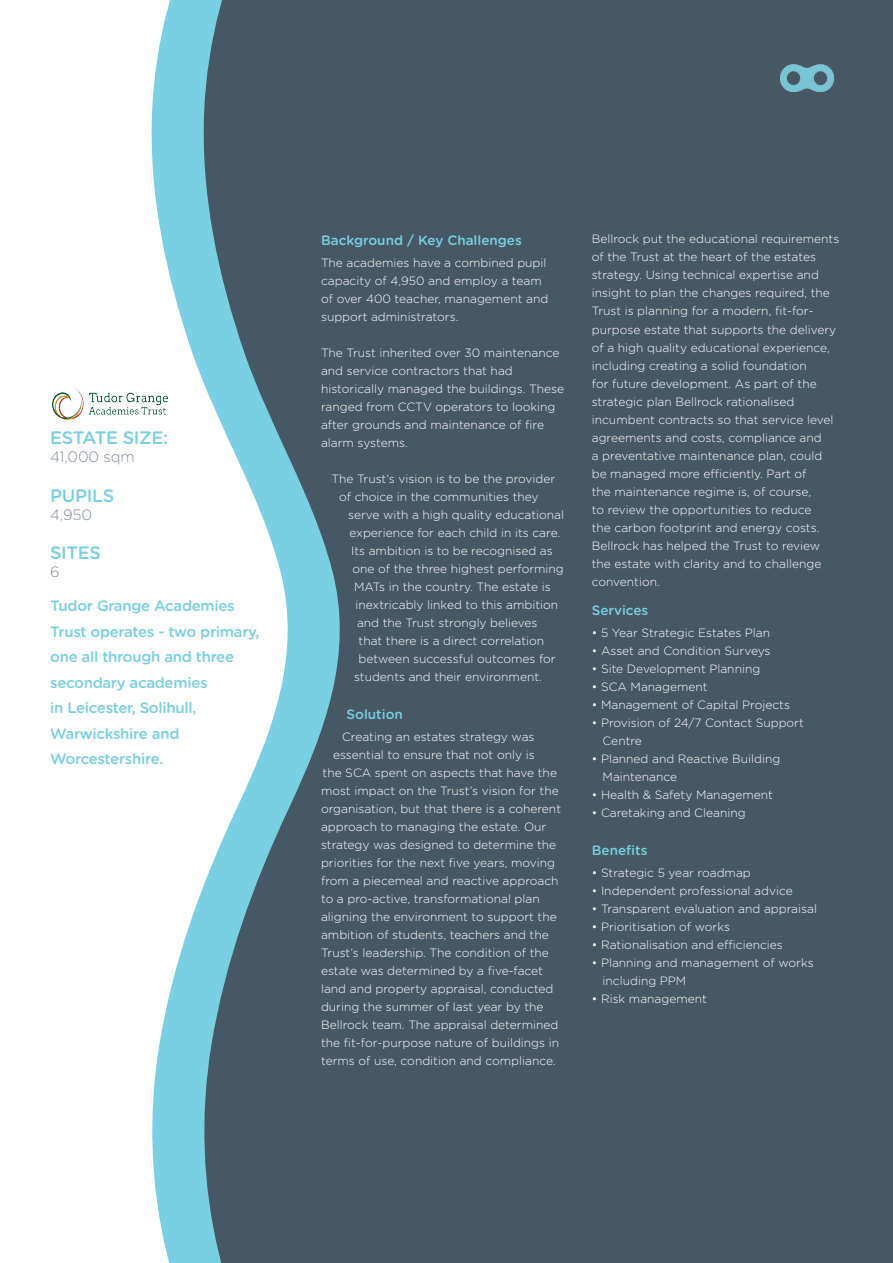
<style>
.page{position:relative;width:893px;height:1263px;background:#fff}
.page>*{position:absolute;margin:0;border:0;box-sizing:border-box;transform-origin:0 0}
.Pg_2_blue_descriptio{font:500 18px "Gotham Rounded";letter-spacing:-.02em;color:#78d0e2}
.grey_copy{font:500 18px "Gotham Rounded";letter-spacing:-.02em;color:#78d0e2}
.grey_copy-2{font:500 15px/25.5px "Gotham Rounded";letter-spacing:-.02em;color:#78d0e2}
.grey_copy-3{font:300 15px "Gotham Rounded";letter-spacing:-.01em;color:#828d99}
.Copy_blue_titles{font:500 13.5px "Gotham Rounded";color:#78d0e2}
.Copy_white_text{font:300 12px/18px "Gotham Rounded";color:#fff}
</style>
<div class="page">
<div style="left:393px;top:0;width:500px;height:1263px;background:#475865"></div>
<svg style="left:151px;top:0;width:38px;height:1263px"></svg>
<svg style="left:189px;top:0;width:204px;height:1263px;fill:#475865"></svg>
<img style="left:780px;top:64px;width:55px;height:27px">
<img style="left:53px;top:388px;width:115px;height:31px">
<p class="Pg_2_blue_descriptio" style="left:50px;top:425px;width:120px">ESTATE SIZE:</p>
<p class="grey_copy-3" style="left:50px;top:447px;width:86px">41,000 sqm</p>
<p class="grey_copy" style="left:50px;top:482px;width:66px">PUPILS</p>
<p class="grey_copy-3" style="left:50px;top:504px;width:44px">4,950</p>
<p class="grey_copy" style="left:50px;top:540px;width:53px">SITES</p>
<p class="grey_copy-3" style="left:50px;top:562px;width:11px">6</p>
<p class="grey_copy-2" style="left:50px;top:592px;width:211px">Tudor Grange Academies<br>Trust operates - two primary, one all through and three secondary academies<br>in Leicester, Solihull,<br>Warwickshire and<br>Worcestershire.</p>
<p class="Copy_blue_titles" style="left:321px;top:230px;width:202px">Background / Key Challenges</p>
<p class="Copy_white_text" style="left:321px;top:253px;width:229px">The academies have a combined pupil capacity of 4,950 and employ a team of over 400 teacher, management and support administrators.</p>
<p class="Copy_white_text" style="left:321px;top:343px;width:245px">The Trust inherited over 30 maintenance and service contractors that had historically managed the buildings. These ranged from CCTV operators to looking after grounds and maintenance of fire alarm systems.</p>
<p class="Copy_white_text" style="left:332px;top:469px;width:225px">The Trust’s vision is to be the provider</p>
<p class="Copy_white_text" style="left:339px;top:487px;width:201px">of choice in the communities they</p>
<p class="Copy_white_text" style="left:348px;top:505px;width:218px">serve with a high quality educational</p>
<p class="Copy_white_text" style="left:350px;top:523px;width:212px">experience for each child in its care.</p>
<p class="Copy_white_text" style="left:351px;top:541px;width:203px">Its ambition is to be recognised as</p>
<p class="Copy_white_text" style="left:353px;top:559px;width:213px">one of the three highest performing</p>
<p class="Copy_white_text" style="left:354px;top:577px;width:198px">MATs in the country. The estate is</p>
<p class="Copy_white_text" style="left:356px;top:595px;width:204px">inextricably linked to this ambition</p>
<p class="Copy_white_text" style="left:357px;top:613px;width:182px">and the Trust strongly believes</p>
<p class="Copy_white_text" style="left:359px;top:631px;width:187px">that there is a direct correlation</p>
<p class="Copy_white_text" style="left:359px;top:649px;width:199px">between successful outcomes for</p>
<p class="Copy_white_text" style="left:354px;top:667px;width:189px">students and their environment.</p>
<p class="Copy_blue_titles" style="left:347px;top:704px;width:58px">Solution</p>
<p class="Copy_white_text" style="left:342px;top:727px;width:194px">Creating an estates strategy was</p>
<p class="Copy_white_text" style="left:333px;top:745px;width:203px">essential to ensure that not only is</p>
<p class="Copy_white_text" style="left:323px;top:763px;width:236px">the SCA spent on aspects that have the</p>
<p class="Copy_white_text" style="left:321px;top:781px;width:239px">most impact on the Trust’s vision for the</p>
<p class="Copy_white_text" style="left:321px;top:799px;width:242px">organisation, but that there is a coherent</p>
<p class="Copy_white_text" style="left:321px;top:817px;width:227px">approach to managing the estate. Our</p>
<p class="Copy_white_text" style="left:321px;top:835px;width:237px">strategy was designed to determine the</p>
<p class="Copy_white_text" style="left:321px;top:853px;width:236px">priorities for the next five years, moving</p>
<p class="Copy_white_text" style="left:321px;top:871px;width:239px">from a piecemeal and reactive approach</p>
<p class="Copy_white_text" style="left:321px;top:889px;width:220px">to a pro-active, transformational plan</p>
<p class="Copy_white_text" style="left:321px;top:907px;width:237px">aligning the environment to support the</p>
<p class="Copy_white_text" style="left:321px;top:925px;width:229px">ambition of students, teachers and the</p>
<p class="Copy_white_text" style="left:321px;top:943px;width:229px">Trust’s leadership. The condition of the</p>
<p class="Copy_white_text" style="left:321px;top:961px;width:224px">estate was determined by a five-facet</p>
<p class="Copy_white_text" style="left:321px;top:979px;width:234px">land and property appraisal, conducted</p>
<p class="Copy_white_text" style="left:321px;top:997px;width:224px">during the summer of last year by the</p>
<p class="Copy_white_text" style="left:321px;top:1015px;width:239px">Bellrock team. The appraisal determined</p>
<p class="Copy_white_text" style="left:321px;top:1033px;width:240px">the fit-for-purpose nature of buildings in</p>
<p class="Copy_white_text" style="left:321px;top:1051px;width:236px">terms of use, condition and compliance.</p>
<p class="Copy_white_text" style="left:592px;top:230px;width:249px">Bellrock put the educational requirements of the Trust at the heart of the estates strategy. Using technical expertise and insight to plan the changes required, the Trust is planning for a modern, fit-for&shy;purpose estate that supports the delivery of a high quality educational experience, including creating a solid foundation<br>for future development. As part of the strategic plan Bellrock rationalised incumbent contracts so that service level agreements and costs, compliance and<br>a preventative maintenance plan, could be managed more efficiently. Part of<br>the maintenance regime is, of course,<br>to review the opportunities to reduce<br>the carbon footprint and energy costs.<br>Bellrock has helped the Trust to review the estate with clarity and to challenge convention.</p>
<p class="Copy_blue_titles" style="left:592px;top:600px;width:58px">Services</p>
<p class="Copy_white_text" style="left:592px;top:623px;width:180px">• 5 Year Strategic Estates Plan</p>
<p class="Copy_white_text" style="left:592px;top:641px;width:180px">• Asset and Condition Surveys</p>
<p class="Copy_white_text" style="left:592px;top:659px;width:170px">• Site Development Planning</p>
<p class="Copy_white_text" style="left:592px;top:677px;width:117px">• SCA Management</p>
<p class="Copy_white_text" style="left:592px;top:695px;width:200px">• Management of Capital Projects</p>
<p class="Copy_white_text" style="left:603px;top:713px;width:203px;text-indent:-11px">• Provision of 24/7 Contact Support<br>Centre</p>
<p class="Copy_white_text" style="left:603px;top:749px;width:179px;text-indent:-11px">• Planned and Reactive Building<br>Maintenance</p>
<p class="Copy_white_text" style="left:592px;top:785px;width:183px">• Health &amp; Safety Management</p>
<p class="Copy_white_text" style="left:592px;top:803px;width:155px">• Caretaking and Cleaning</p>
<p class="Copy_blue_titles" style="left:592px;top:840px;width:57px">Benefits</p>
<p class="Copy_white_text" style="left:592px;top:863px;width:161px">• Strategic 5 year roadmap</p>
<p class="Copy_white_text" style="left:592px;top:881px;width:202px">• Independent professional advice</p>
<p class="Copy_white_text" style="left:592px;top:899px;width:227px">• Transparent evaluation and appraisal</p>
<p class="Copy_white_text" style="left:592px;top:917px;width:140px">• Prioritisation of works</p>
<p class="Copy_white_text" style="left:592px;top:935px;width:193px">• Rationalisation and efficiencies</p>
<p class="Copy_white_text" style="left:603px;top:953px;width:213px;text-indent:-11px">• Planning and management of works including PPM</p>
<p class="Copy_white_text" style="left:592px;top:989px;width:117px">• Risk management</p>
</div>
